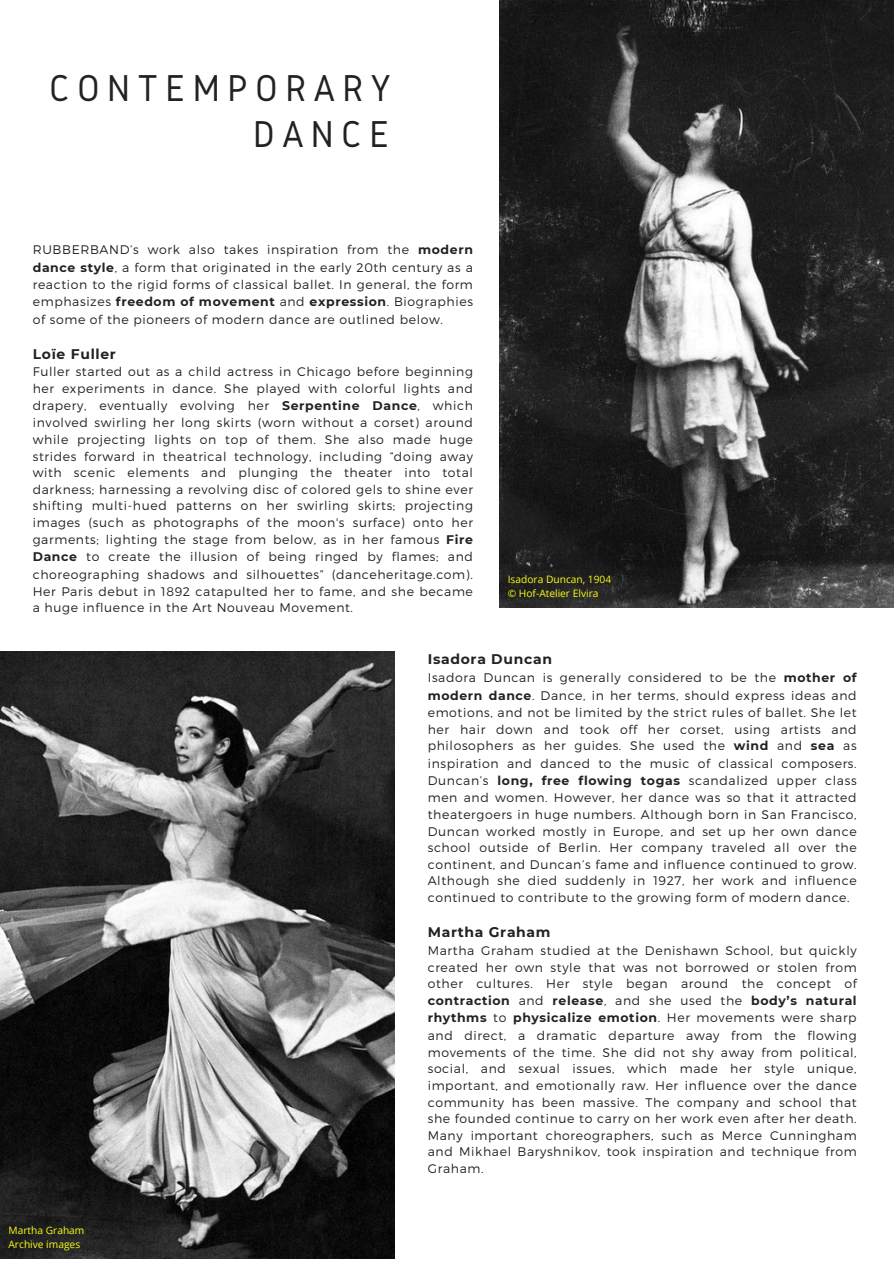
<style>
.page{position:relative;width:894px;height:1264px;background:#fff}
.page>*{position:absolute;margin:0;border:0;box-sizing:border-box;transform-origin:0 0}
.t1{font:38.85px "Gidole";letter-spacing:.19em;color:#222}
.t2{font:700 13.95px "Montserrat";letter-spacing:.05em;color:#222}
.t3{font:300 12.45px/16.8px "Montserrat";letter-spacing:.05em;color:#222;text-align:justify}
.t4{font:10.2px "Open Sans";color:#fcfc13}
.s1{font-weight:700}
</style>
<div class="page">
<img style="left:499px;top:0;width:394px;height:608px">
<img style="left:0;top:651px;width:394px;height:607px">
<h1 class="t1" style="left:49px;top:67px;width:343px">CONTEMPORARY</h1>
<h2 class="t1" style="left:253px;top:113px;width:137px">DANCE</h2>
<h1 class="t3" style="left:33px;top:240px;width:441px;line-height:17.4px">RUBBERBAND’s work also takes inspiration from the <span class="s1">modern dance style</span>, a form that originated in the early 20th century as a reaction to the rigid forms of classical ballet. In general, the form emphasizes <span class="s1">freedom of movement</span> and <span class="s1">expression</span>. Biographies of some of the pioneers of modern dance are outlined below.</h1>
<h2 class="t2" style="left:33px;top:345px;width:85px">Loïe Fuller</h2>
<h2 class="t3" style="left:33px;top:363px;width:441px">Fuller started out as a child actress in Chicago before beginning her experiments in dance. She played with colorful lights and drapery, eventually evolving her <span class="s1">Serpentine Dance</span>, which involved swirling her long skirts (worn without a corset) around while projecting lights on top of them. She also made huge strides forward in theatrical technology, including “doing away with scenic elements and plunging the theater into total darkness; harnessing a revolving disc of colored gels to shine ever shifting multi-hued patterns on her swirling skirts; projecting images (such as photographs of the moon's surface) onto her garments; lighting the stage from below, as in her famous <span class="s1">Fire Dance</span> to create the illusion of being ringed by flames; and choreographing shadows and silhouettes” (danceheritage.com).<br>Her Paris debut in 1892 catapulted her to fame, and she became a huge influence in the Art Nouveau Movement.</h2>
<p class="t4" style="left:507px;top:572px;width:105px">Isadora Duncan, 1904</p>
<p class="t4" style="left:507px;top:586px;width:92px">© Hof-Atelier Elvira</p>
<p class="t4" style="left:9px;top:1223px;width:77px">Martha Graham</p>
<p class="t4" style="left:9px;top:1237px;width:73px">Archive images</p>
<p class="t2" style="left:427px;top:650px;width:126px">Isadora Duncan</p>
<p class="t3" style="left:427px;top:668px;width:430px">Isadora Duncan is generally considered to be the <span class="s1">mother of modern dance</span>. Dance, in her terms, should express ideas and emotions, and not be limited by the strict rules of ballet. She let her hair down and took off her corset, using artists and philosophers as her guides. She used the <span class="s1">wind</span> and <span class="s1">sea</span> as inspiration and danced to the music of classical composers.<br>Duncan’s <span class="s1">long, free flowing togas</span> scandalized upper class men and women. However, her dance was so that it attracted theatergoers in huge numbers. Although born in San Francisco, Duncan worked mostly in Europe, and set up her own dance school outside of Berlin. Her company traveled all over the continent, and Duncan’s fame and influence continued to grow.<br>Although she died suddenly in 1927, her work and influence continued to contribute to the growing form of modern dance.</p>
<h2 class="t2" style="left:427px;top:923px;width:124px">Martha Graham</h2>
<h2 class="t3" style="left:427px;top:941px;width:430px">Martha Graham studied at the Denishawn School, but quickly created her own style that was not borrowed or stolen from other cultures. Her style began around the concept of <span class="s1">contraction</span> and <span class="s1">release</span>, and she used the <span class="s1">body’s natural rhythms</span> to <span class="s1">physicalize emotion</span>. Her movements were sharp and direct, a dramatic departure away from the flowing movements of the time. She did not shy away from political, social, and sexual issues, which made her style unique, important, and emotionally raw. Her influence over the dance community has been massive. The company and school that she founded continue to carry on her work even after her death.<br>Many important choreographers, such as Merce Cunningham and Mikhael Baryshnikov, took inspiration and technique from Graham.</h2>
</div>
